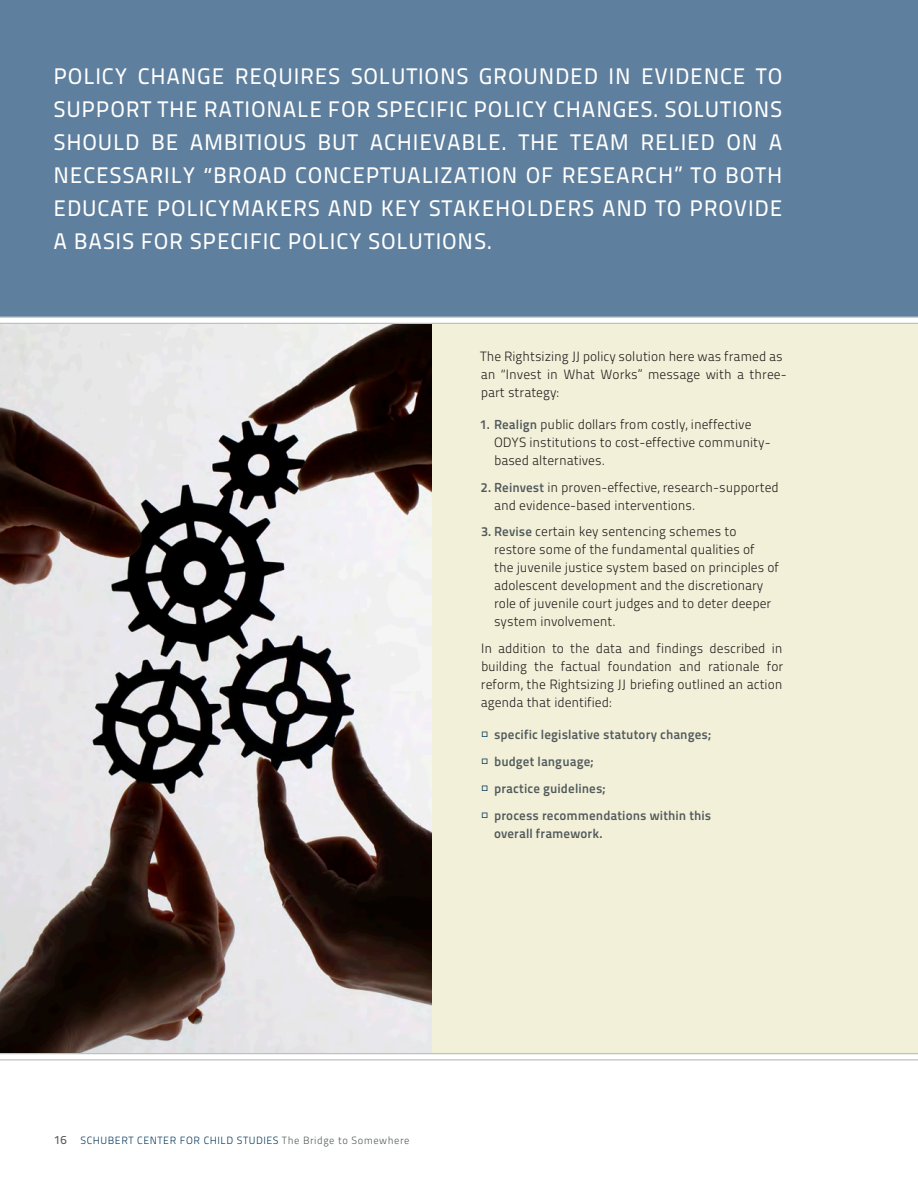
<style>
.page{position:relative;width:918px;height:1188px;background:#fff}
.page>*{position:absolute;margin:0;border:0;box-sizing:border-box;transform-origin:0 0}
.Call_outs{font:22.5px/33px "Titillium Maps 26 L 500 wt";letter-spacing:.035em;color:#fff;text-align:justify}
.Body_copy{font:13.5px/18px "Titillium Maps 26 L 250 wt";color:#231f20}
.Body_copy-2{font:13.2px/18px "Titillium Maps 26 L 750 wt";letter-spacing:.005em;color:#51595c}
.t1{font:10.5px "Titillium Maps 26 L 250 wt";letter-spacing:.05em;color:#003557}
.s1{font-family:"Titillium Maps 26 L 750 wt";font-size:13.2px;color:#51595c}
.s2{color:#003557}
.s3{font-family:"Titillium Maps 26 L 500 wt";font-size:12px;color:#51595c}
.s4{color:#51595c}
</style>
<div class="page">
<div style="left:432px;top:324px;width:486px;height:729px;background:#f2f0d8"></div>
<div style="left:0;top:0;width:918px;height:317px;background:#5e7f9d"></div>
<img style="left:0;top:324px;width:432px;height:729px">
<hr style="left:0;top:316px;width:918px;height:2px;background:#bdc1c3">
<hr style="left:0;top:323px;width:918px;height:1px;background:#bdc1c3">
<hr style="left:0;top:1053px;width:918px;height:1px;background:#bdc1c3">
<hr style="left:0;top:1059px;width:918px;height:1px;background:#bdc1c3">
<p class="Call_outs" style="left:54px;top:59px;width:730px">POLICY CHANGE REQUIRES SOLUTIONS GROUNDED IN EVIDENCE TO SUPPORT THE RATIONALE FOR SPECIFIC POLICY CHANGES. SOLUTIONS SHOULD BE AMBITIOUS BUT ACHIEVABLE. THE TEAM RELIED ON A NECESSARILY “BROAD CONCEPTUALIZATION OF RESEARCH” TO BOTH EDUCATE POLICYMAKERS AND KEY STAKEHOLDERS AND TO PROVIDE A BASIS FOR SPECIFIC POLICY SOLUTIONS.</p>
<p class="Body_copy" style="left:480px;top:347px;width:308px">The Rightsizing JJ policy solution here was framed as an “Invest in What Works” message with a three&shy;part strategy:</p>
<p class="Body_copy" style="left:494px;top:414px;width:278px;text-indent:-14px"><span class="s1">1. Realign</span> public dollars from costly, ineffective<br>ODYS institutions to cost-effective community&shy;based alternatives.</p>
<p class="Body_copy" style="left:494px;top:477px;width:286px;text-indent:-13px"><span class="s1">2. Reinvest</span> in proven-effective, research-supported and evidence-based interventions.</p>
<p class="Body_copy" style="left:494px;top:522px;width:286px;text-indent:-13px"><span class="s1">3. Revise</span> certain key sentencing schemes to restore some of the fundamental qualities of<br>the juvenile justice system based on principles of adolescent development and the discretionary role of juvenile court judges and to deter deeper system involvement.</p>
<p class="Body_copy" style="left:481px;top:639px;width:304px;text-align:justify">In addition to the data and findings described in building the factual foundation and rationale for reform, the Rightsizing JJ briefing outlined an action agenda that identified:</p>
<p class="Body_copy-2" style="left:482px;top:724px;width:231px"><span class="s2">□</span> specific legislative statutory changes;</p>
<p class="Body_copy-2" style="left:482px;top:751px;width:113px"><span class="s2">□</span> budget language;</p>
<p class="Body_copy-2" style="left:482px;top:778px;width:125px"><span class="s2">□</span> practice guidelines;</p>
<p class="Body_copy-2" style="left:494px;top:805px;width:219px;text-indent:-13px"><span class="s2">□</span> process recommendations within this overall framework.</p>
<p class="t1" style="left:54px;top:1132px;width:357px"><span class="s3">16</span> SCHUBERT CENTER FOR CHILD STUDIES <span class="s4">The Bridge to Somewhere</span></p>
</div>
